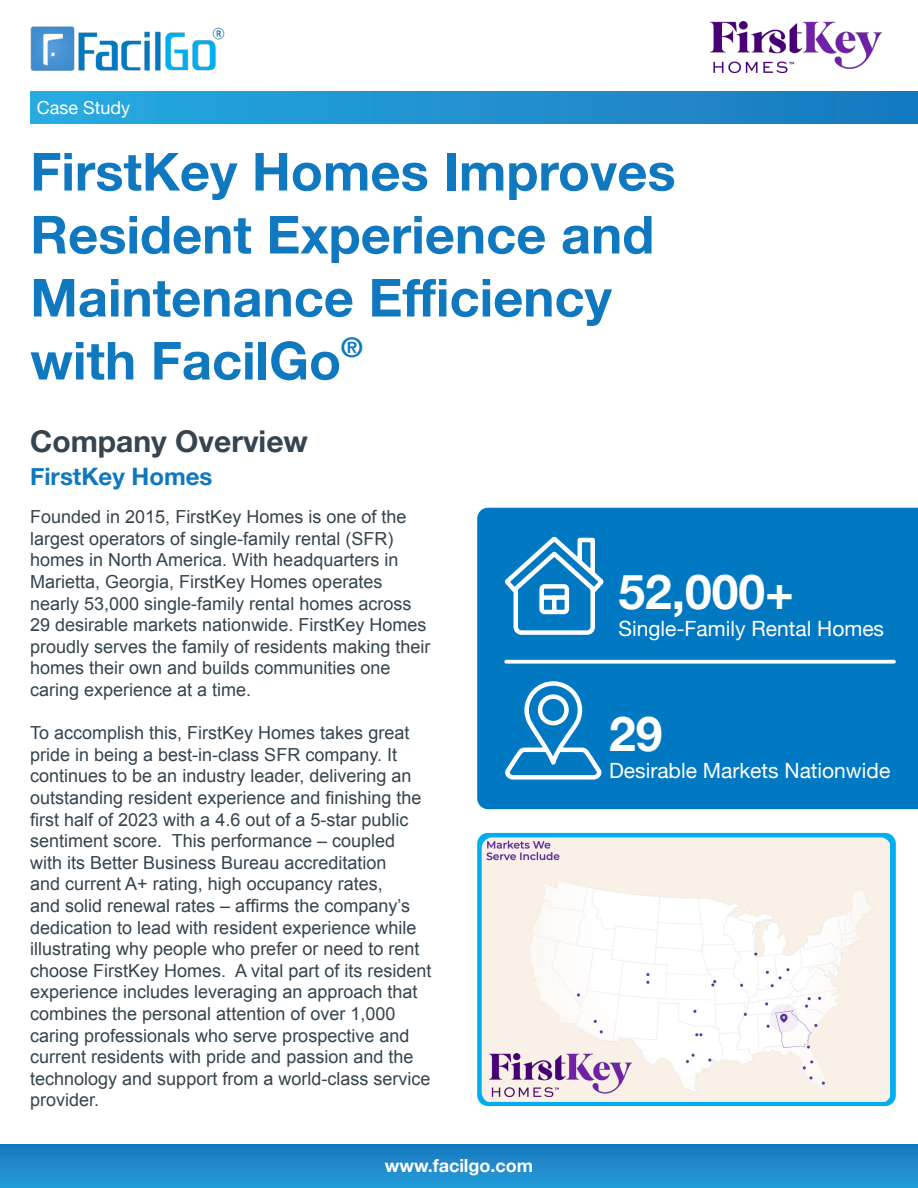
<style>
.page{position:relative;width:918px;height:1188px;background:#fff}
.page>*{position:absolute;margin:0;border:0;box-sizing:border-box;transform-origin:0 0}
.t1{font:700 52.5px/63px "Helvetica Neue";color:#1078bf}
.t2{font:700 48px "Helvetica Neue";color:#fff}
.t3{font:700 30px "Helvetica Neue";color:#35444e}
.t4{font:700 24px "Helvetica Neue";color:#1078bf}
.t5{font:21px "Helvetica Neue";color:#fff}
.t6{font:18px/21.6px "Arial";color:#35444e}
.t7{font:700 18px "Helvetica Neue";color:#fff}
.t8{font:18px "Helvetica Neue";color:#fff}
</style>
<div class="page">
<div style="left:0;top:1145px;width:918px;height:43px;background:linear-gradient(to bottom,#1979be,#249dd9)"></div>
<img style="left:30px;top:26px;width:195px;height:45px">
<div style="left:30px;top:92px;width:888px;height:31px;background:linear-gradient(to right,#27abe2,#1878be)"></div>
<img style="left:711px;top:22px;width:170px;height:51px">
<div style="left:477px;top:508px;width:441px;height:301px;background:#0079c2"></div>
<svg style="left:501px;top:533px;width:106px;height:104px"></svg>
<svg style="left:503px;top:679px;width:100px;height:103px"></svg>
<svg style="left:504px;top:660px;width:392px;height:4px"></svg>
<div style="left:477px;top:833px;width:419px;height:273px;background:#00aef0;border-radius:11px"></div>
<img style="left:482px;top:837px;width:408px;height:265px">
<img style="left:489px;top:1054px;width:143px;height:42px">
<p class="t8" style="left:37px;top:94px;width:95px">Case Study</p>
<h1 class="t1" style="left:30px;top:142px;width:647px">FirstKey Homes Improves<br>Resident Experience and<br>Maintenance Efficiency with FacilGo<sup>®</sup></h1>
<h3 class="t3" style="left:30px;top:418px;width:279px">Company Overview</h3>
<h3 class="t4" style="left:30px;top:457px;width:184px">FirstKey Homes</h3>
<p class="t6" style="left:30px;top:506px;width:402px">Founded in 2015, FirstKey Homes is one of the largest operators of single-family rental (SFR) homes in North America. With headquarters in Marietta, Georgia, FirstKey Homes operates nearly 53,000 single-family rental homes across 29 desirable markets nationwide. FirstKey Homes proudly serves the family of residents making their homes their own and builds communities one caring experience at a time.</p>
<p class="t6" style="left:30px;top:722px;width:403px">To accomplish this, FirstKey Homes takes great pride in being a best-in-class SFR company. It continues to be an industry leader, delivering an outstanding resident experience and finishing the first half of 2023 with a 4.6 out of a 5-star public sentiment score. This performance – coupled with its Better Business Bureau accreditation<br>and current A+ rating, high occupancy rates,<br>and solid renewal rates – affirms the company’s dedication to lead with resident experience while illustrating why people who prefer or need to rent choose FirstKey Homes. A vital part of its resident experience includes leveraging an approach that combines the personal attention of over 1,000 caring professionals who serve prospective and current residents with pride and passion and the technology and support from a world-class service provider.</p>
<p class="t7" style="left:385px;top:1151px;width:150px">www.facilgo.com</p>
<h2 class="t2" style="left:618px;top:554px;width:177px">52,000+</h2>
<p class="t5" style="left:618px;top:613px;width:267px">Single-Family Rental Homes</p>
<h2 class="t2" style="left:609px;top:696px;width:55px">29</h2>
<p class="t5" style="left:609px;top:755px;width:283px">Desirable Markets Nationwide</p>
</div>
